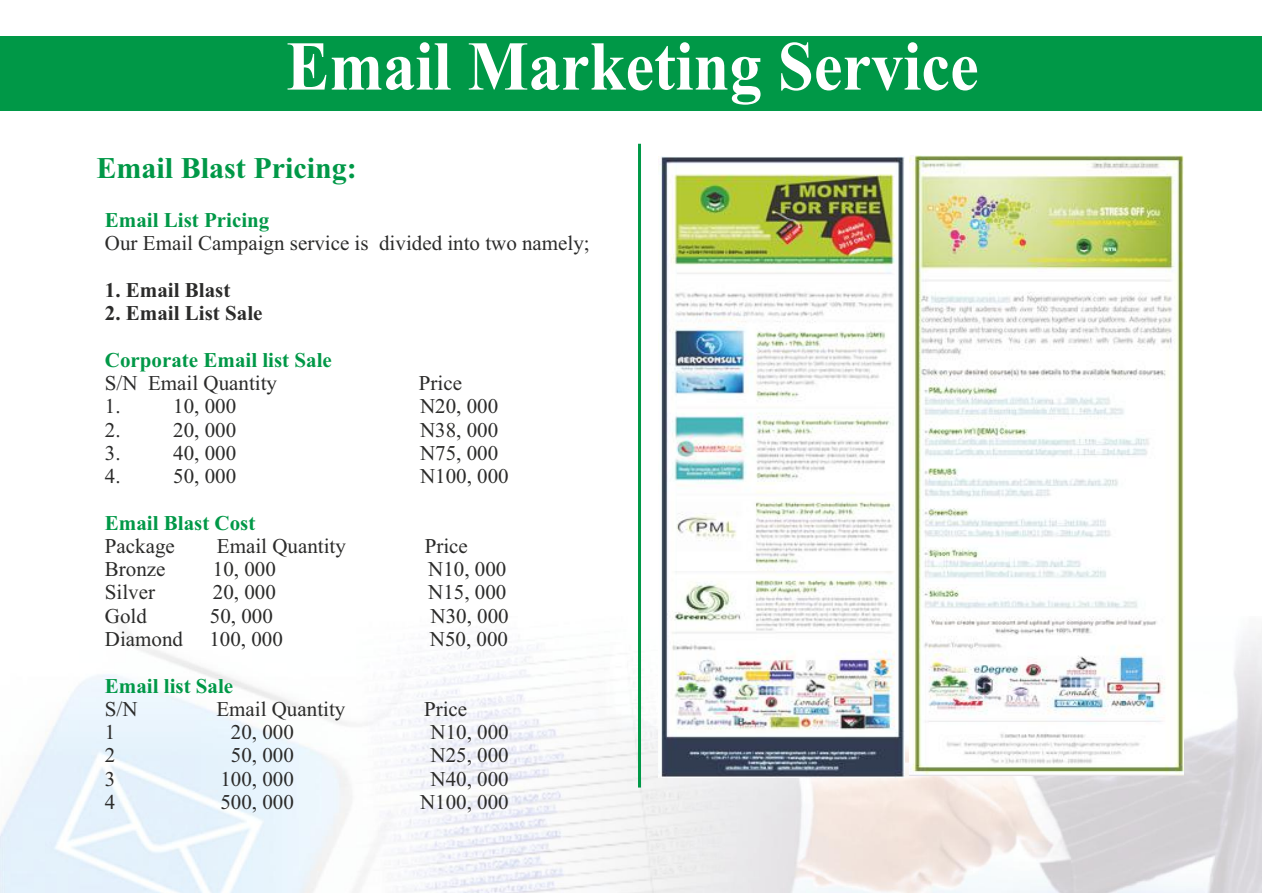
<style>
.page{position:relative;width:1262px;height:893px;background:#fff}
.page>*{position:absolute;margin:0;border:0;box-sizing:border-box;transform-origin:0 0}
.t1{font:700 69.75px "Times New Roman";color:#fff;scale:.93 1}
.t2{font:700 30px "Times New Roman";color:#009847}
.t3{font:21px "Times New Roman";color:#2b2b2a}
.t4{font:700 21px "Times New Roman";color:#009847}
.t5{font:700 21px "Times New Roman";color:#2b2b2a}
</style>
<div class="page">
<img style="left:0;top:616px;width:1262px;height:276px">
<div style="left:1px;top:36px;width:1261px;height:75px;background:#009847"></div>
<hr style="left:638px;top:144px;width:3px;height:643px;background:#009847">
<img style="left:658px;top:157px;width:246px;height:620px">
<img style="left:909px;top:155px;width:274px;height:620px">
<h1 class="t1" style="left:286px;top:42px;width:746px">Email Marketing Service</h1>
<h2 class="t2" style="left:96px;top:157px;width:262px">Email Blast Pricing:</h2>
<p class="t4" style="left:105px;top:213px;width:166px">Email List Pricing</p>
<p class="t3" style="left:105px;top:236px;width:486px">Our Email Campaign service is divided into two namely;</p>
<p class="t5" style="left:105px;top:283px;width:127px">1. Email Blast</p>
<p class="t5" style="left:105px;top:306px;width:159px">2. Email List Sale</p>
<p class="t4" style="left:105px;top:352px;width:228px">Corporate Email list Sale</p>
<p class="t3" style="left:105px;top:375px;width:174px">S/N Email Quantity</p>
<p class="t3" style="left:419px;top:375px;width:45px">Price</p>
<p class="t3" style="left:105px;top:399px;width:17px">1.</p>
<p class="t3" style="left:173px;top:399px;width:64px">10, 000</p>
<p class="t3" style="left:420px;top:399px;width:80px">N20, 000</p>
<p class="t3" style="left:105px;top:422px;width:17px">2.</p>
<p class="t3" style="left:173px;top:422px;width:64px">20, 000</p>
<p class="t3" style="left:420px;top:422px;width:80px">N38, 000</p>
<p class="t3" style="left:105px;top:445px;width:17px">3.</p>
<p class="t3" style="left:173px;top:445px;width:64px">40, 000</p>
<p class="t3" style="left:420px;top:445px;width:80px">N75, 000</p>
<p class="t3" style="left:105px;top:468px;width:17px">4.</p>
<p class="t3" style="left:173px;top:468px;width:64px">50, 000</p>
<p class="t3" style="left:420px;top:468px;width:90px">N100, 000</p>
<p class="t4" style="left:105px;top:515px;width:152px">Email Blast Cost</p>
<p class="t3" style="left:105px;top:538px;width:71px">Package</p>
<p class="t3" style="left:217px;top:538px;width:130px">Email Quantity</p>
<p class="t3" style="left:425px;top:538px;width:45px">Price</p>
<p class="t3" style="left:105px;top:561px;width:62px">Bronze</p>
<p class="t3" style="left:213px;top:561px;width:64px">10, 000</p>
<p class="t3" style="left:428px;top:561px;width:80px">N10, 000</p>
<p class="t3" style="left:105px;top:585px;width:52px">Silver</p>
<p class="t3" style="left:213px;top:585px;width:64px">20, 000</p>
<p class="t3" style="left:428px;top:585px;width:80px">N15, 000</p>
<p class="t3" style="left:105px;top:608px;width:43px">Gold</p>
<p class="t3" style="left:210px;top:608px;width:64px">50, 000</p>
<p class="t3" style="left:430px;top:608px;width:80px">N30, 000</p>
<p class="t3" style="left:105px;top:631px;width:80px">Diamond</p>
<p class="t3" style="left:209px;top:631px;width:75px">100, 000</p>
<p class="t3" style="left:430px;top:631px;width:80px">N50, 000</p>
<p class="t4" style="left:105px;top:678px;width:130px">Email list Sale</p>
<p class="t3" style="left:105px;top:701px;width:34px">S/N</p>
<p class="t3" style="left:216px;top:701px;width:130px">Email Quantity</p>
<p class="t3" style="left:424px;top:701px;width:45px">Price</p>
<p class="t3" style="left:105px;top:724px;width:12px">1</p>
<p class="t3" style="left:231px;top:724px;width:64px">20, 000</p>
<p class="t3" style="left:430px;top:724px;width:80px">N10, 000</p>
<p class="t3" style="left:105px;top:747px;width:12px">2</p>
<p class="t3" style="left:231px;top:747px;width:64px">50, 000</p>
<p class="t3" style="left:430px;top:747px;width:80px">N25, 000</p>
<p class="t3" style="left:105px;top:771px;width:12px">3</p>
<p class="t3" style="left:220px;top:771px;width:75px">100, 000</p>
<p class="t3" style="left:430px;top:771px;width:80px">N40, 000</p>
<p class="t3" style="left:105px;top:794px;width:12px">4</p>
<p class="t3" style="left:220px;top:794px;width:75px">500, 000</p>
<p class="t3" style="left:420px;top:794px;width:90px">N100, 000</p>
</div>
